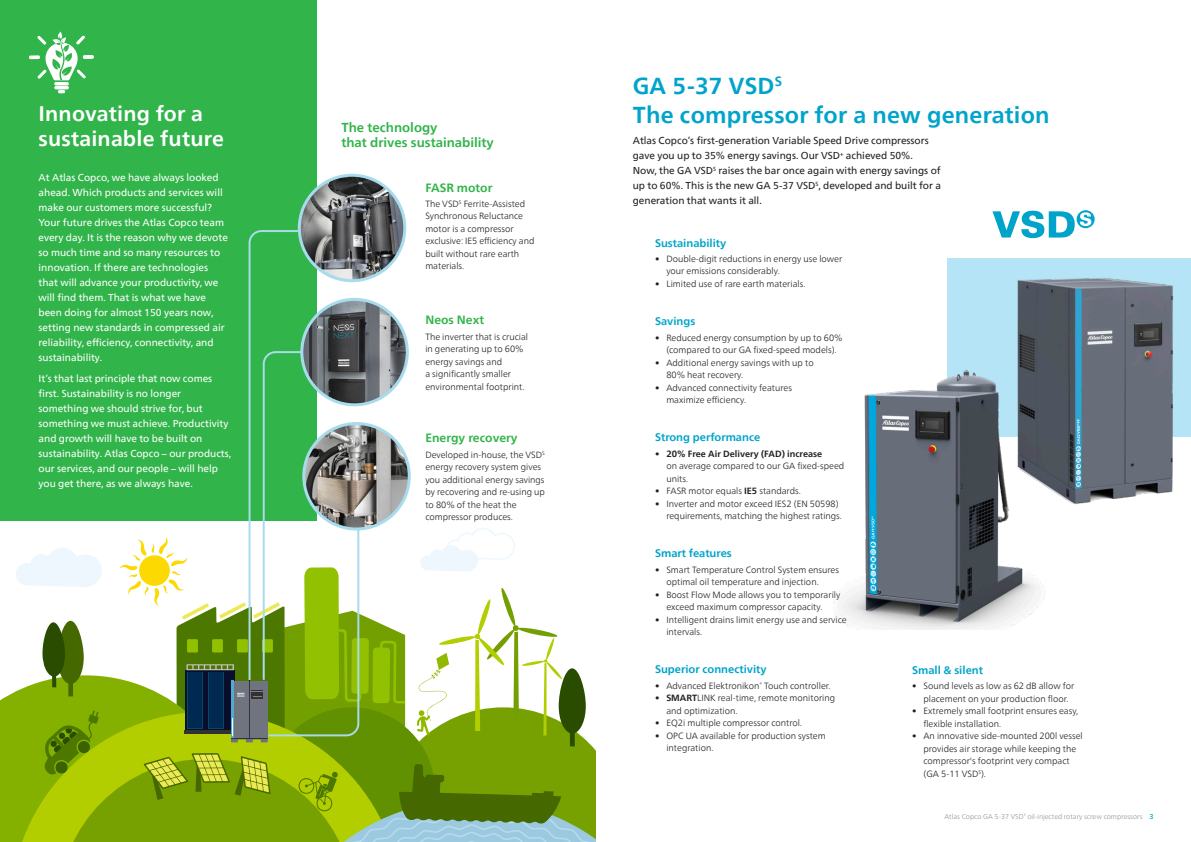
<style>
.page{position:relative;width:1191px;height:842px;background:#fff}
.page>*{position:absolute;margin:0;border:0;box-sizing:border-box;transform-origin:0 0}
.t1{font:700 23px/29.7px "Neue Frutiger World";letter-spacing:.01em;color:#00a4ca}
.t2{font:700 21px/25px "Neue Frutiger World";letter-spacing:.01em;color:#fff}
.t3{font:700 13px/15.6px "Neue Frutiger World";color:#31b44a}
.t4{font:700 12px "Neue Frutiger World";color:#31b44a}
.t5{font:700 11px "Neue Frutiger World";color:#00a4ca}
.t6{font:10px/15px "Neue Frutiger World";color:#fff}
.t7{font:10px/15px "Neue Frutiger World";color:#231f20}
.t8{font:300 9px/12.5px "Neue Frutiger World";color:#231f20}
.t9{font:300 7px "Neue Frutiger World";color:#939598}
.s1{font-weight:700}
.s2{font-weight:500;color:#00a4ca}
</style>
<div class="page">
<div style="left:946px;top:258px;width:245px;height:179px;background:#b6e4f7"></div>
<img style="left:1017px;top:278px;width:157px;height:223px">
<img style="left:833px;top:351px;width:259px;height:278px">
<div style="left:0;top:691px;width:16px;height:151px;background:#84b100"></div>
<div style="left:0;top:0;width:317px;height:520px;background:#31b44a"></div>
<svg style="left:29px;top:32px;width:65px;height:61px"></svg>
<svg style="left:16px;top:229px;width:579px;height:613px"></svg>
<img style="left:299px;top:175px;width:106px;height:106px;border-radius:53px">
<div style="left:298px;top:174px;width:108px;height:108px;border:3px solid #a8dbec;border-radius:50%"></div>
<img style="left:304px;top:423px;width:105px;height:106px;border-radius:53px">
<div style="left:302px;top:422px;width:109px;height:108px;border:3px solid #a8dbec;border-radius:50%"></div>
<svg style="left:992px;top:210px;width:102px;height:28px"></svg>
<h2 class="t2" style="left:39px;top:101px;width:187px">Innovating for a sustainable future</h2>
<p class="t6" style="left:39px;top:170px;width:191px">At Atlas Copco, we have always looked ahead. Which products and services will make our customers more successful?<br>Your future drives the Atlas Copco team every day. It is the reason why we devote so much time and so many resources to innovation. If there are technologies that will advance your productivity, we will find them. That is what we have been doing for almost 150 years now, setting new standards in compressed air reliability, efficiency, connectivity, and sustainability.</p>
<p class="t6" style="left:39px;top:371px;width:194px">It’s that last principle that now comes first. Sustainability is no longer something we should strive for, but something we must achieve. Productivity and growth will have to be built on sustainability. Atlas Copco – our products, our services, and our people – will help you get there, as we always have.</p>
<h3 class="t3" style="left:341px;top:119px;width:154px">The technology<br>that drives sustainability</h3>
<h3 class="t4" style="left:425px;top:177px;width:69px">FASR motor</h3>
<p class="t8" style="left:425px;top:198px;width:111px">The VSD<sup>S</sup> Ferrite-Assisted<br>Synchronous Reluctance motor is a compressor exclusive: IE5 efficiency and built without rare earth materials.</p>
<h3 class="t4" style="left:425px;top:310px;width:60px">Neos Next</h3>
<p class="t8" style="left:425px;top:330px;width:104px">The inverter that is crucial in generating up to 60% energy savings and<br>a significantly smaller environmental footprint.</p>
<h3 class="t4" style="left:425px;top:428px;width:94px">Energy recovery</h3>
<p class="t8" style="left:425px;top:448px;width:121px">Developed in-house, the VSD<sup>S </sup>energy recovery system gives you additional energy savings by recovering and re-using up to 80% of the heat the compressor produces.</p>
<h1 class="t1" style="left:633px;top:70px;width:418px">GA 5-37 VSD<sup>S<br></sup>The compressor for a new generation</h1>
<p class="t7" style="left:633px;top:133px;width:310px">Atlas Copco’s first-generation Variable Speed Drive compressors gave you up to 35% energy savings. Our VSD<sup>+</sup> achieved 50%.<br>Now, the GA VSD<sup>S</sup> raises the bar once again with energy savings of up to 60%. This is the new GA 5-37 VSD<sup>S</sup>, developed and built for a generation that wants it all.</p>
<p class="t5" style="left:655px;top:233px;width:73px">Sustainability</p>
<p class="t8" style="left:666px;top:253px;width:177px;text-indent:-11px">• Double-digit reductions in energy use lower your emissions considerably.</p>
<p class="t8" style="left:655px;top:278px;width:152px">• Limited use of rare earth materials.</p>
<p class="t5" style="left:655px;top:312px;width:42px">Savings</p>
<p class="t8" style="left:655px;top:331px;width:189px;text-align:center">• Reduced energy consumption by up to 60% (compared to our GA fixed-speed models).</p>
<p class="t8" style="left:666px;top:356px;width:149px;text-indent:-11px">• Additional energy savings with up to<br>80% heat recovery.</p>
<p class="t8" style="left:666px;top:381px;width:127px;text-indent:-11px">• Advanced connectivity features maximize efficiency.</p>
<p class="t5" style="left:655px;top:428px;width:107px">Strong performance</p>
<p class="t8" style="left:666px;top:447px;width:179px;text-indent:-11px">• <span class="s1">20% Free Air Delivery (FAD) increase<br></span>on average compared to our GA fixed-speed units.</p>
<p class="t8" style="left:655px;top:485px;width:147px">• FASR motor equals <span class="s1">IE5</span> standards.</p>
<p class="t8" style="left:666px;top:497px;width:177px;text-indent:-11px">• Inverter and motor exceed IES2 (EN 50598) requirements, matching the highest ratings.</p>
<p class="t5" style="left:655px;top:544px;width:78px">Smart features</p>
<p class="t8" style="left:666px;top:563px;width:174px;text-indent:-11px">• Smart Temperature Control System ensures optimal oil temperature and injection.</p>
<p class="t8" style="left:666px;top:588px;width:175px;text-indent:-11px">• Boost Flow Mode allows you to temporarily exceed maximum compressor capacity.</p>
<p class="t8" style="left:666px;top:613px;width:182px;text-indent:-11px">• Intelligent drains limit energy use and service intervals.</p>
<p class="t5" style="left:655px;top:660px;width:113px">Superior connectivity</p>
<p class="t8" style="left:655px;top:679px;width:177px">• Advanced Elektronikon<sup>®</sup> Touch controller.</p>
<p class="t8" style="left:666px;top:692px;width:170px;text-indent:-11px">• <span class="s1">SMART</span>LINK real-time, remote monitoring and optimization.</p>
<p class="t8" style="left:655px;top:717px;width:148px">• EQ2i multiple compressor control.</p>
<p class="t8" style="left:666px;top:729px;width:161px;text-indent:-11px">• OPC UA available for production system integration.</p>
<p class="t5" style="left:912px;top:660px;width:72px">Small &amp; silent</p>
<p class="t8" style="left:923px;top:680px;width:152px;text-indent:-11px">• Sound levels as low as 62 dB allow for placement on your production floor.</p>
<p class="t8" style="left:923px;top:705px;width:156px;text-indent:-11px">• Extremely small footprint ensures easy, flexible installation.</p>
<p class="t8" style="left:923px;top:730px;width:161px;text-indent:-11px">• An innovative side-mounted 200l vessel provides air storage while keeping the compressor's footprint very compact (GA 5-11 VSD<sup>S</sup>).</p>
<p class="t9" style="left:944px;top:811px;width:211px">Atlas Copco GA 5-37 VSD<sup>S</sup> oil-injected rotary screw compressors <span class="s2">3</span></p>
</div>
